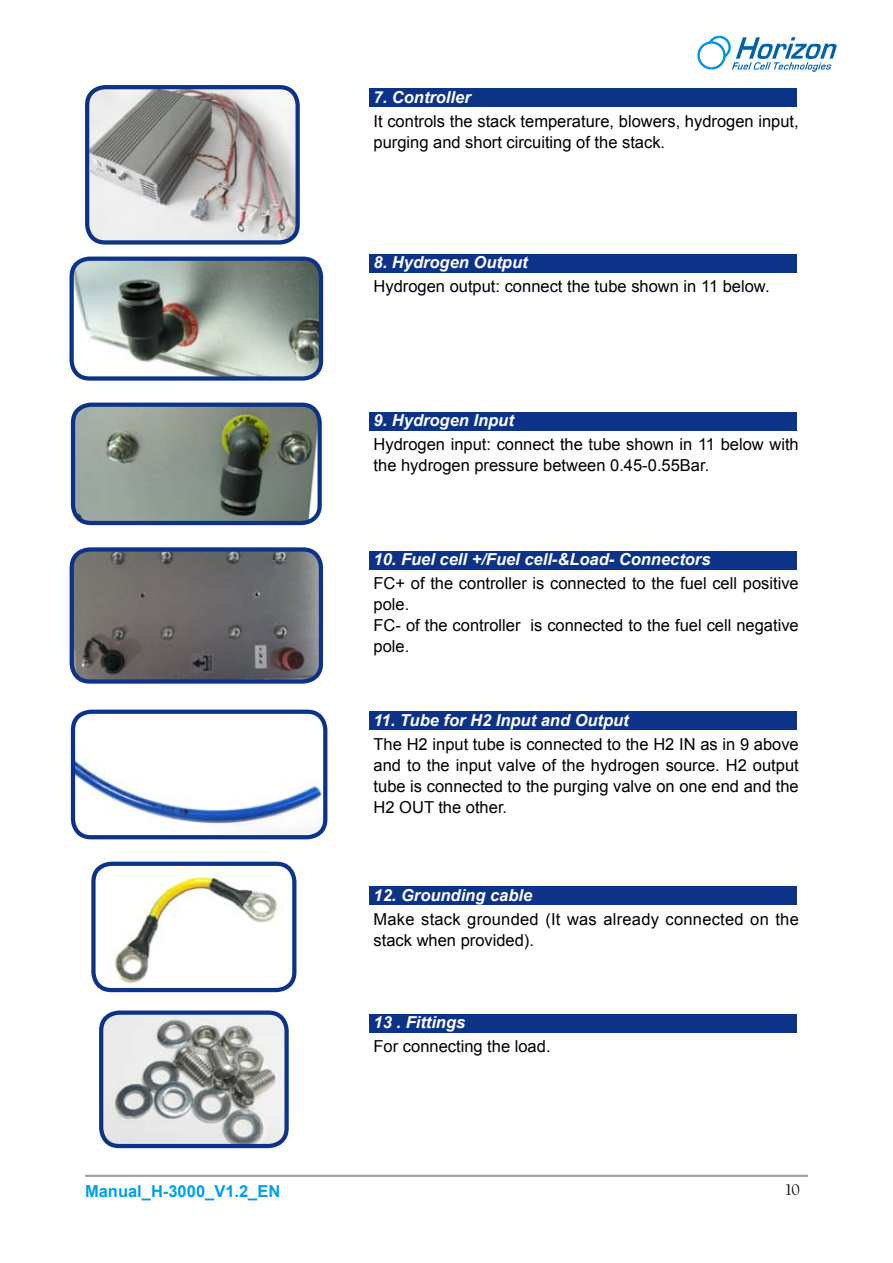
<style>
.page{position:relative;width:893px;height:1263px;background:#fff}
.page>*{position:absolute;margin:0;border:0;box-sizing:border-box;transform-origin:0 0}
.t1{font:16.5px/21px "Arial";color:#000}
.t2{font:italic 700 16.5px "Arial";color:#fff}
.t3{font:700 16.5px "Arial";color:#00a0e9}
.t4{font:16.5px "Californian FB";color:#000}
</style>
<div class="page">
<svg style="left:697px;top:36px;width:140px;height:36px"></svg>
<hr style="left:85px;top:1175px;width:723px;height:2px;background:#9f9fa0">
<div style="left:369px;top:88px;width:428px;height:18px;background:#0c3388"></div>
<div style="left:369px;top:1014px;width:428px;height:18px;background:#0c3388"></div>
<img style="left:104px;top:1015px;width:180px;height:128px">
<div style="left:99px;top:1010px;width:190px;height:138px;border:4px solid #0c3388;border-radius:18px"></div>
<div style="left:369px;top:887px;width:428px;height:18px;background:#0c3388"></div>
<img style="left:96px;top:864px;width:198px;height:126px">
<div style="left:91px;top:862px;width:205px;height:130px;border:4px solid #0c3388;border-radius:18px"></div>
<div style="left:369px;top:711px;width:428px;height:18px;background:#0c3388"></div>
<img style="left:73px;top:712px;width:252px;height:123px">
<div style="left:71px;top:710px;width:256px;height:129px;border:4px solid #0c3388;border-radius:18px"></div>
<div style="left:369px;top:412px;width:428px;height:18px;background:#0c3388"></div>
<div style="left:369px;top:551px;width:428px;height:18px;background:#0c3388"></div>
<div style="left:369px;top:254px;width:428px;height:18px;background:#0c3388"></div>
<img style="left:90px;top:90px;width:205px;height:150px">
<div style="left:85px;top:85px;width:215px;height:160px;border:4px solid #0c3388;border-radius:18px"></div>
<img style="left:75px;top:552px;width:243px;height:127px">
<div style="left:70px;top:547px;width:253px;height:137px;border:4px solid #0c3388;border-radius:18px"></div>
<img style="left:73px;top:405px;width:244px;height:118px">
<div style="left:71px;top:403px;width:251px;height:122px;border:4px solid #0c3388;border-radius:18px"></div>
<img style="left:72px;top:259px;width:249px;height:117px">
<div style="left:70px;top:257px;width:253px;height:124px;border:4px solid #0c3388;border-radius:18px"></div>
<p class="t2" style="left:374px;top:86px;width:99px">7. Controller</p>
<p class="t1" style="left:374px;top:111px;width:427px">It controls the stack temperature, blowers, hydrogen input, purging and short circuiting of the stack.</p>
<p class="t2" style="left:374px;top:252px;width:156px">8. Hydrogen Output</p>
<p class="t1" style="left:374px;top:276px;width:397px">Hydrogen output: connect the tube shown in 11 below.</p>
<p class="t2" style="left:374px;top:410px;width:142px">9. Hydrogen Input</p>
<p class="t1" style="left:374px;top:434px;width:427px">Hydrogen input: connect the tube shown in 11 below with the hydrogen pressure between 0.45-0.55Bar.</p>
<p class="t2" style="left:374px;top:549px;width:338px">10. Fuel cell +/Fuel cell-&amp;Load- Connectors</p>
<p class="t1" style="left:374px;top:573px;width:427px">FC+ of the controller is connected to the fuel cell positive pole.<br>FC- of the controller is connected to the fuel cell negative pole.</p>
<p class="t2" style="left:374px;top:709px;width:257px">11. Tube for H2 Input and Output</p>
<p class="t1" style="left:374px;top:733px;width:427px;text-align:justify">The H2 input tube is connected to the H2 IN as in 9 above and to the input valve of the hydrogen source. H2 output tube is connected to the purging valve on one end and the H2 OUT the other.</p>
<p class="t2" style="left:374px;top:884px;width:160px">12. Grounding cable</p>
<p class="t1" style="left:374px;top:909px;width:427px">Make stack grounded (It was already connected on the stack when provided).</p>
<p class="t2" style="left:374px;top:1012px;width:93px">13 . Fittings</p>
<p class="t1" style="left:374px;top:1036px;width:179px">For connecting the load.</p>
<p class="t3" style="left:85px;top:1181px;width:197px">Manual_H-3000_V1.2_EN</p>
<p class="t4" style="left:786px;top:1180px;width:16px">10</p>
</div>
